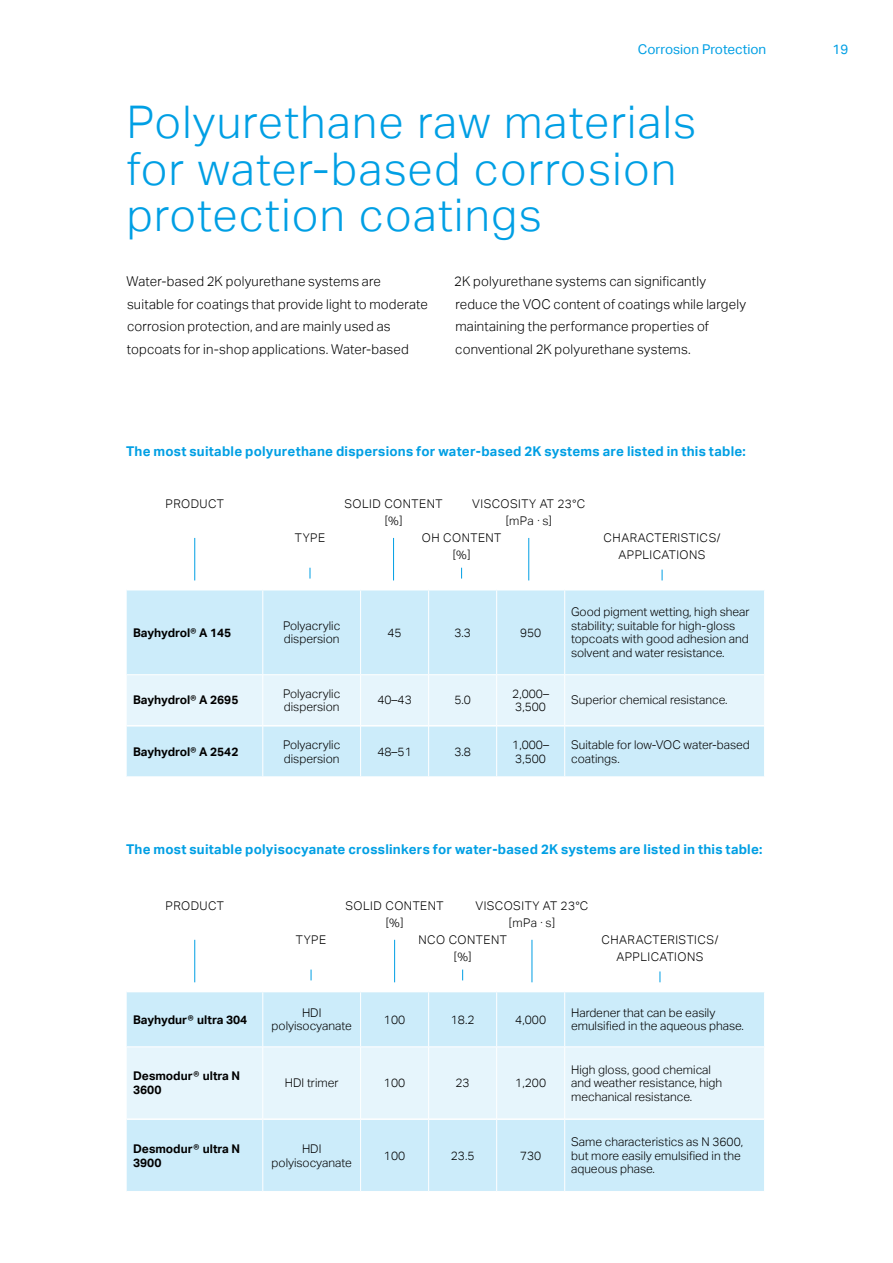
<style>
.page{position:relative;width:893px;height:1263px;background:#fff}
.page>*{position:absolute;margin:0;border:0;box-sizing:border-box;transform-origin:0 0}
.t1{font:300 45px/46.5px "Aktiv Grotesk";letter-spacing:.03em;color:#009fe4}
.t2{font:300 13.5px/22.5px "Aktiv Grotesk";letter-spacing:.015em;color:#000}
.t3{font:700 13.5px "Aktiv Grotesk";letter-spacing:.015em;color:#009fe4}
.t4{font:13.5px "Aktiv Grotesk";color:#009fe4}
.t5{font:300 12px/13.5px "Aktiv Grotesk";color:#000}
.t6{font:300 12px/16.5px "Aktiv Grotesk";letter-spacing:.04em;color:#000;text-align:center}
.t7{font:700 12px/13.5px "Aktiv Grotesk";color:#000}
.t8{font:300 12px "Aktiv Grotesk";letter-spacing:.035em;color:#000}
</style>
<div class="page">
<div style="left:127px;top:590px;width:637px;height:186px;background:#ccecfa"></div>
<div style="left:127px;top:675px;width:637px;height:50px;background:#e6f5fc"></div>
<hr style="left:127px;top:725px;width:135px;height:1px;background:#fff">
<hr style="left:263px;top:725px;width:97px;height:1px;background:#fff">
<hr style="left:361px;top:725px;width:67px;height:1px;background:#fff">
<hr style="left:429px;top:725px;width:67px;height:1px;background:#fff">
<hr style="left:497px;top:725px;width:67px;height:1px;background:#fff">
<hr style="left:565px;top:725px;width:199px;height:1px;background:#fff">
<hr style="left:262px;top:590px;width:1px;height:84px;background:#fff">
<hr style="left:360px;top:590px;width:1px;height:84px;background:#fff">
<hr style="left:428px;top:590px;width:1px;height:84px;background:#fff">
<hr style="left:496px;top:590px;width:1px;height:84px;background:#fff">
<hr style="left:564px;top:590px;width:1px;height:84px;background:#fff">
<hr style="left:127px;top:674px;width:136px;height:1px;background:#fff">
<hr style="left:263px;top:674px;width:98px;height:1px;background:#fff">
<hr style="left:262px;top:675px;width:1px;height:51px;background:#fff">
<hr style="left:361px;top:674px;width:68px;height:1px;background:#fff">
<hr style="left:360px;top:675px;width:1px;height:51px;background:#fff">
<hr style="left:429px;top:674px;width:68px;height:1px;background:#fff">
<hr style="left:428px;top:675px;width:1px;height:51px;background:#fff">
<hr style="left:497px;top:674px;width:68px;height:1px;background:#fff">
<hr style="left:496px;top:675px;width:1px;height:51px;background:#fff">
<hr style="left:565px;top:674px;width:200px;height:1px;background:#fff">
<hr style="left:564px;top:675px;width:1px;height:51px;background:#fff">
<hr style="left:262px;top:726px;width:1px;height:50px;background:#fff">
<hr style="left:360px;top:726px;width:1px;height:50px;background:#fff">
<hr style="left:428px;top:726px;width:1px;height:50px;background:#fff">
<hr style="left:496px;top:726px;width:1px;height:50px;background:#fff">
<hr style="left:564px;top:726px;width:1px;height:50px;background:#fff">
<div style="left:127px;top:992px;width:637px;height:199px;background:#ccecfa"></div>
<div style="left:127px;top:1047px;width:637px;height:71px;background:#e6f5fc"></div>
<hr style="left:127px;top:1118px;width:135px;height:2px;background:#fff">
<hr style="left:263px;top:1118px;width:97px;height:2px;background:#fff">
<hr style="left:361px;top:1118px;width:67px;height:2px;background:#fff">
<hr style="left:429px;top:1118px;width:67px;height:2px;background:#fff">
<hr style="left:497px;top:1118px;width:67px;height:2px;background:#fff">
<hr style="left:565px;top:1118px;width:199px;height:2px;background:#fff">
<hr style="left:262px;top:992px;width:1px;height:54px;background:#fff">
<hr style="left:360px;top:992px;width:1px;height:54px;background:#fff">
<hr style="left:428px;top:992px;width:1px;height:54px;background:#fff">
<hr style="left:496px;top:992px;width:1px;height:54px;background:#fff">
<hr style="left:564px;top:992px;width:1px;height:54px;background:#fff">
<hr style="left:127px;top:1046px;width:136px;height:1px;background:#fff">
<hr style="left:263px;top:1046px;width:98px;height:1px;background:#fff">
<hr style="left:262px;top:1047px;width:1px;height:72px;background:#fff">
<hr style="left:361px;top:1046px;width:68px;height:1px;background:#fff">
<hr style="left:360px;top:1047px;width:1px;height:72px;background:#fff">
<hr style="left:429px;top:1046px;width:68px;height:1px;background:#fff">
<hr style="left:428px;top:1047px;width:1px;height:72px;background:#fff">
<hr style="left:497px;top:1046px;width:68px;height:1px;background:#fff">
<hr style="left:496px;top:1047px;width:1px;height:72px;background:#fff">
<hr style="left:565px;top:1046px;width:200px;height:1px;background:#fff">
<hr style="left:564px;top:1047px;width:1px;height:72px;background:#fff">
<hr style="left:262px;top:1119px;width:1px;height:72px;background:#fff">
<hr style="left:360px;top:1119px;width:1px;height:72px;background:#fff">
<hr style="left:428px;top:1119px;width:1px;height:72px;background:#fff">
<hr style="left:496px;top:1119px;width:1px;height:72px;background:#fff">
<hr style="left:564px;top:1119px;width:1px;height:72px;background:#fff">
<hr style="left:194px;top:538px;width:1px;height:42px;background:#009fe4">
<hr style="left:194px;top:940px;width:1px;height:42px;background:#009fe4">
<hr style="left:393px;top:538px;width:1px;height:42px;background:#009fe4">
<hr style="left:394px;top:940px;width:1px;height:42px;background:#009fe4">
<hr style="left:528px;top:538px;width:1px;height:42px;background:#009fe4">
<hr style="left:532px;top:940px;width:1px;height:42px;background:#009fe4">
<p class="t4" style="left:638px;top:42px;width:130px">Corrosion Protection</p>
<p class="t4" style="left:832px;top:42px;width:17px">19</p>
<h1 class="t1" style="left:127px;top:100px;width:571px">Polyurethane raw materials for water-based corrosion protection coatings</h1>
<p class="t2" style="left:127px;top:270px;width:303px">Water-based 2K polyurethane systems are suitable for coatings that provide light to moderate corrosion protection, and are mainly used as topcoats for in-shop applications. Water-based</p>
<p class="t2" style="left:454px;top:270px;width:293px">2K polyurethane systems can significantly reduce the VOC content of coatings while largely maintaining the performance properties of conventional 2K polyurethane systems.</p>
<p class="t3" style="left:126px;top:444px;width:621px">The most suitable polyurethane dispersions for water-based 2K systems are listed in this table:</p>
<p class="t8" style="left:166px;top:497px;width:60px">PRODUCT</p>
<p class="t5" style="left:295px;top:531px;width:32px">TYPE</p>
<p class="t6" style="left:345px;top:496px;width:99px">SOLID CONTENT [%]</p>
<p class="t6" style="left:472px;top:496px;width:115px">VISCOSITY AT 23°C [mPa · s]</p>
<p class="t6" style="left:422px;top:530px;width:81px">OH CONTENT [%]</p>
<p class="t6" style="left:604px;top:530px;width:118px">CHARACTERISTICS/<br>APPLICATIONS</p>
<p class="t7" style="left:133px;top:626px;width:100px">Bayhydrol® A 145</p>
<p class="t5" style="left:283px;top:619px;width:59px">Polyacrylic dispersion</p>
<p class="t5" style="left:387px;top:626px;width:16px">45</p>
<p class="t5" style="left:454px;top:626px;width:18px">3.3</p>
<p class="t5" style="left:520px;top:626px;width:23px">950</p>
<p class="t5" style="left:571px;top:606px;width:180px">Good pigment wetting, high shear stability; suitable for high-gloss topcoats with good adhesion and solvent and water resistance.</p>
<p class="t7" style="left:133px;top:693px;width:107px">Bayhydrol® A 2695</p>
<p class="t5" style="left:283px;top:687px;width:59px">Polyacrylic dispersion</p>
<p class="t5" style="left:377px;top:693px;width:36px">40–43</p>
<p class="t5" style="left:454px;top:693px;width:18px">5.0</p>
<p class="t5" style="left:512px;top:687px;width:38px">2,000–<br>3,500</p>
<p class="t5" style="left:571px;top:693px;width:158px">Superior chemical resistance.</p>
<p class="t7" style="left:133px;top:745px;width:107px">Bayhydrol® A 2542</p>
<p class="t5" style="left:283px;top:738px;width:59px">Polyacrylic dispersion</p>
<p class="t5" style="left:377px;top:745px;width:36px">48–51</p>
<p class="t5" style="left:454px;top:745px;width:18px">3.8</p>
<p class="t5" style="left:512px;top:738px;width:38px">1,000–<br>3,500</p>
<p class="t5" style="left:571px;top:738px;width:180px">Suitable for low-VOC water-based coatings.</p>
<p class="t3" style="left:126px;top:841px;width:638px">The most suitable polyisocyanate crosslinkers for water-based 2K systems are listed in this table:</p>
<p class="t8" style="left:166px;top:899px;width:60px">PRODUCT</p>
<p class="t5" style="left:296px;top:933px;width:32px">TYPE</p>
<p class="t6" style="left:346px;top:898px;width:99px">SOLID CONTENT [%]</p>
<p class="t6" style="left:475px;top:898px;width:115px">VISCOSITY AT 23°C [mPa · s]</p>
<p class="t6" style="left:418px;top:932px;width:90px">NCO CONTENT [%]</p>
<p class="t6" style="left:601px;top:932px;width:118px">CHARACTERISTICS/<br>APPLICATIONS</p>
<p class="t7" style="left:133px;top:1013px;width:116px">Bayhydur® ultra 304</p>
<p class="t5" style="left:272px;top:1006px;width:82px;text-align:center">HDI polyisocyanate</p>
<p class="t5" style="left:384px;top:1013px;width:23px">100</p>
<p class="t5" style="left:451px;top:1013px;width:25px">18.2</p>
<p class="t5" style="left:515px;top:1013px;width:32px">4,000</p>
<p class="t5" style="left:571px;top:1006px;width:174px">Hardener that can be easily emulsified in the aqueous phase.</p>
<p class="t7" style="left:133px;top:1069px;width:109px">Desmodur® ultra N<br>3600</p>
<p class="t5" style="left:285px;top:1076px;width:55px">HDI trimer</p>
<p class="t5" style="left:384px;top:1076px;width:23px">100</p>
<p class="t5" style="left:456px;top:1076px;width:16px">23</p>
<p class="t5" style="left:515px;top:1076px;width:32px">1,200</p>
<p class="t5" style="left:571px;top:1063px;width:153px">High gloss, good chemical and weather resistance, high mechanical resistance.</p>
<p class="t7" style="left:133px;top:1142px;width:109px">Desmodur® ultra N<br>3900</p>
<p class="t5" style="left:272px;top:1142px;width:82px;text-align:center">HDI polyisocyanate</p>
<p class="t5" style="left:384px;top:1149px;width:23px">100</p>
<p class="t5" style="left:451px;top:1149px;width:25px">23.5</p>
<p class="t5" style="left:520px;top:1149px;width:23px">730</p>
<p class="t5" style="left:571px;top:1135px;width:174px">Same characteristics as N 3600, but more easily emulsified in the aqueous phase.</p>
</div>
